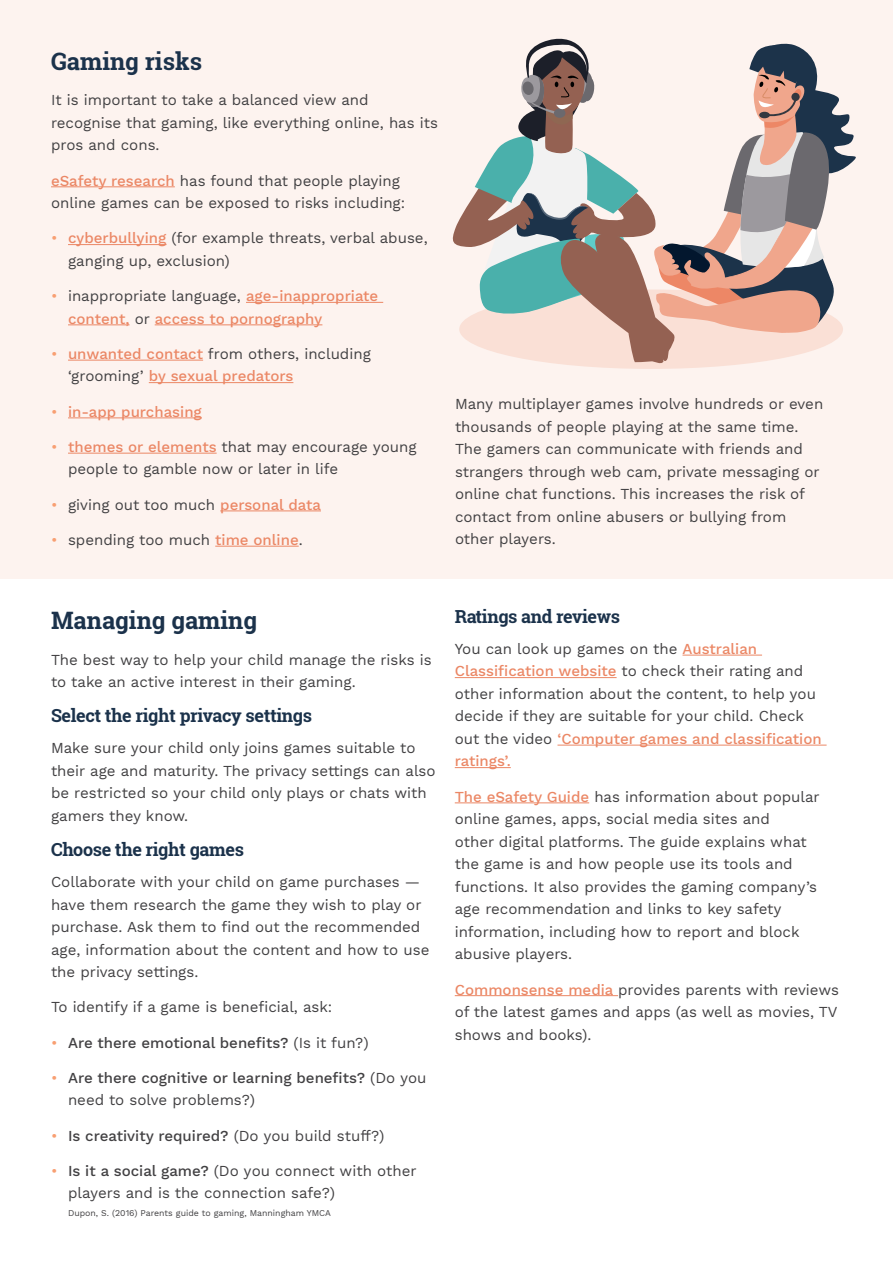
<style>
.page{position:relative;width:893px;height:1263px;background:#fff}
.page>*{position:absolute;margin:0;border:0;box-sizing:border-box;transform-origin:0 0}
.t1{font:700 24px "Roboto Slab";color:#1b324b}
.t2{font:700 18px "Roboto Slab";letter-spacing:-.02em;color:#1b324b}
.t3{font:15px/22.5px "Work Sans";color:#414042}
.t4{font:500 15px/22.5px "Work Sans";color:#eb8765}
.t5{font:500 15px/22.5px "Work Sans";color:#414042}
.t6{font:8.7px "Work Sans";color:#414042}
.s1{font-weight:500;color:#eb8765}
.s2{color:#f89f72}
.s3{font-weight:400;color:#f89f72}
.s4{font-weight:400;color:#414042}
.s5{font-weight:400}
.s6{font-weight:500}
</style>
<div class="page">
<div style="left:0;top:0;width:893px;height:578px;background:#fdf3ef"></div>
<hr style="left:682px;top:655px;width:80px;height:1px;background:#eb8765">
<hr style="left:455px;top:677px;width:162px;height:1px;background:#eb8765">
<hr style="left:557px;top:745px;width:270px;height:1px;background:#eb8765">
<hr style="left:455px;top:767px;width:56px;height:1px;background:#eb8765">
<hr style="left:455px;top:802px;width:134px;height:1px;background:#eb8765">
<hr style="left:455px;top:995px;width:163px;height:1px;background:#eb8765">
<hr style="left:51px;top:186px;width:124px;height:1px;background:#eb8765">
<hr style="left:68px;top:244px;width:98px;height:1px;background:#eb8765">
<hr style="left:246px;top:302px;width:137px;height:1px;background:#eb8765">
<hr style="left:68px;top:324px;width:62px;height:1px;background:#eb8765">
<hr style="left:155px;top:324px;width:167px;height:1px;background:#eb8765">
<hr style="left:68px;top:360px;width:135px;height:1px;background:#eb8765">
<hr style="left:149px;top:382px;width:144px;height:1px;background:#eb8765">
<hr style="left:68px;top:417px;width:134px;height:1px;background:#eb8765">
<hr style="left:68px;top:453px;width:149px;height:1px;background:#eb8765">
<hr style="left:220px;top:510px;width:101px;height:1px;background:#eb8765">
<hr style="left:215px;top:546px;width:84px;height:1px;background:#eb8765">
<svg style="left:452px;top:38px;width:404px;height:327px"></svg>
<h1 class="t1" style="left:51px;top:45px;width:152px">Gaming risks</h1>
<p class="t3" style="left:51px;top:90px;width:388px">It is important to take a balanced view and recognise that gaming, like everything online, has its pros and cons.</p>
<p class="t3" style="left:51px;top:170px;width:356px"><span class="s1">eSafety research</span> has found that people playing online games can be exposed to risks including:</p>
<p class="t3" style="left:68px;top:228px;width:361px;text-indent:-17px"><span class="s2">•</span> <span class="s1">cyberbullying</span> (for example threats, verbal abuse, ganging up, exclusion)</p>
<p class="t4" style="left:68px;top:286px;width:312px;text-indent:-17px"><span class="s3">•</span> <span class="s4">inappropriate language,</span> age-inappropriate content, <span class="s4">or</span> access to pornography</p>
<p class="t4" style="left:68px;top:343px;width:304px;text-indent:-17px"><span class="s3">•</span> unwanted contact <span class="s4">from others, including ‘grooming’</span> by sexual predators</p>
<p class="t4" style="left:51px;top:401px;width:152px"><span class="s3">•</span> in-app purchasing</p>
<p class="t3" style="left:68px;top:436px;width:350px;text-indent:-17px"><span class="s2">•</span> <span class="s1">themes or elements</span> that may encourage young people to gamble now or later in life</p>
<p class="t3" style="left:51px;top:494px;width:271px"><span class="s2">•</span> giving out too much <span class="s1">personal data</span></p>
<p class="t3" style="left:51px;top:529px;width:253px"><span class="s2">•</span> spending too much <span class="s1">time online</span>.</p>
<p class="t3" style="left:455px;top:393px;width:370px">Many multiplayer games involve hundreds or even thousands of people playing at the same time.<br>The gamers can communicate with friends and strangers through web cam, private messaging or online chat functions. This increases the risk of contact from online abusers or bullying from other players.</p>
<h1 class="t1" style="left:51px;top:604px;width:208px">Managing gaming</h1>
<p class="t3" style="left:51px;top:649px;width:382px">The best way to help your child manage the risks is to take an active interest in their gaming.</p>
<p class="t2" style="left:51px;top:703px;width:263px">Select the right privacy settings</p>
<p class="t3" style="left:51px;top:737px;width:386px">Make sure your child only joins games suitable to their age and maturity. The privacy settings can also be restricted so your child only plays or chats with gamers they know.</p>
<p class="t2" style="left:51px;top:837px;width:194px">Choose the right games</p>
<p class="t3" style="left:51px;top:871px;width:380px">Collaborate with your child on game purchases — have them research the game they wish to play or purchase. Ask them to find out the recommended age, information about the content and how to use the privacy settings.</p>
<p class="t3" style="left:51px;top:997px;width:283px">To identify if a game is beneficial, ask:</p>
<p class="t5" style="left:51px;top:1032px;width:319px"><span class="s3">•</span> Are there emotional benefits? <span class="s5">(Is it fun?)</span></p>
<p class="t5" style="left:68px;top:1067px;width:360px;text-indent:-17px"><span class="s3">•</span> Are there cognitive or learning benefits? <span class="s5">(Do you need to solve problems?)</span></p>
<p class="t5" style="left:51px;top:1125px;width:335px"><span class="s3">•</span> Is creativity required? <span class="s5">(Do you build stuff?)</span></p>
<p class="t3" style="left:68px;top:1160px;width:350px;text-indent:-17px"><span class="s2">•</span> <span class="s6">Is it a social game?</span> (Do you connect with other players and is the connection safe?)</p>
<p class="t6" style="left:68px;top:1208px;width:264px">Dupon, S. (2016) Parents guide to gaming, Manningham YMCA</p>
<p class="t2" style="left:455px;top:604px;width:167px">Ratings and reviews</p>
<p class="t3" style="left:455px;top:638px;width:368px">You can look up games on the <span class="s1">Australian Classification website</span> to check their rating and other information about the content, to help you decide if they are suitable for your child. Check out the video <span class="s1">‘Computer games and classification ratings’.</span></p>
<p class="t3" style="left:455px;top:786px;width:366px"><span class="s1">The eSafety Guide</span> has information about popular online games, apps, social media sites and<br>other digital platforms. The guide explains what the game is and how people use its tools and functions. It also provides the gaming company’s age recommendation and links to key safety information, including how to report and block abusive players.</p>
<p class="t3" style="left:455px;top:979px;width:386px;text-align:justify"><span class="s1">Commonsense media</span> provides parents with reviews of the latest games and apps (as well as movies, TV shows and books).</p>
</div>
